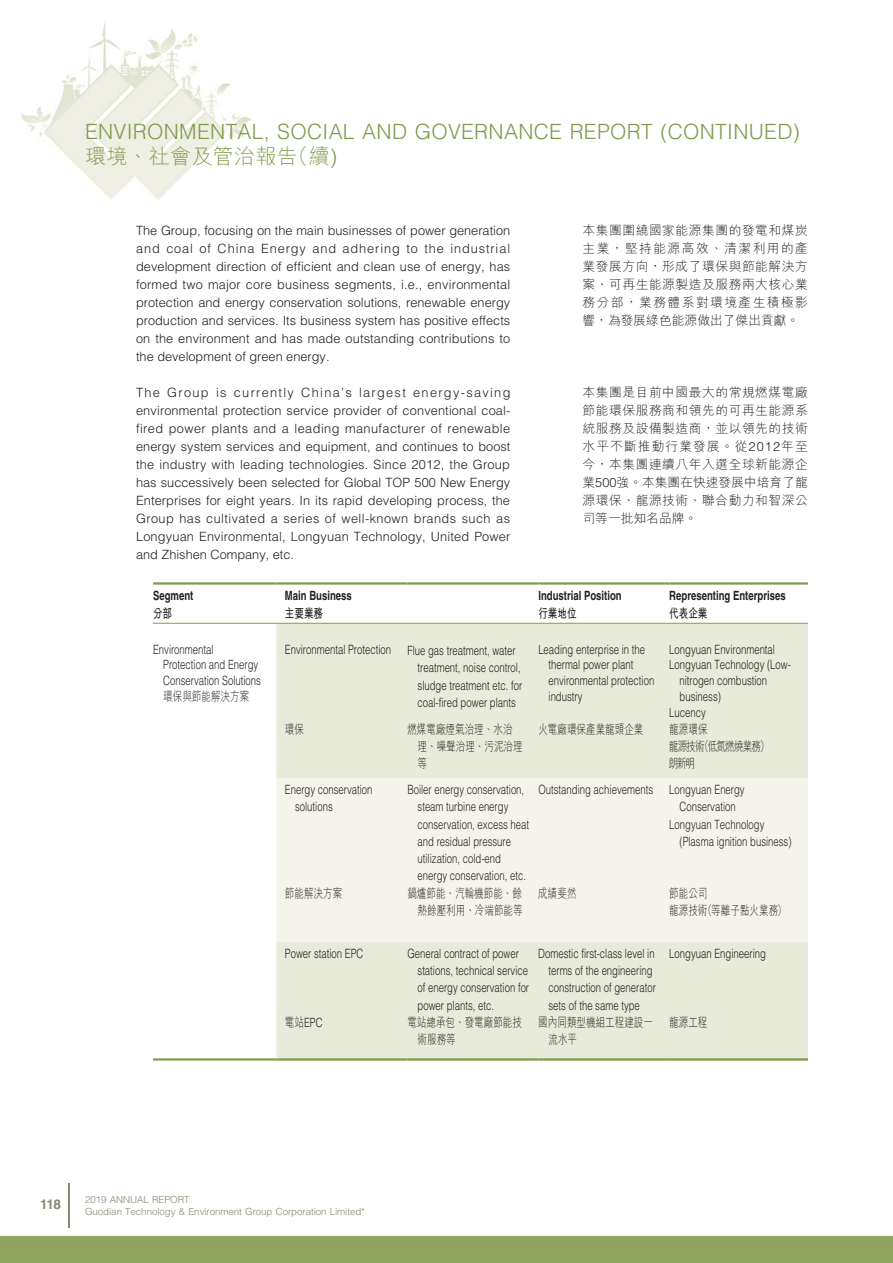
<style>
.page{position:relative;width:893px;height:1263px;background:#fff}
.page>*{position:absolute;margin:0;border:0;box-sizing:border-box;transform-origin:0 0}
.t1{font:300 21px "Helvetica LT Std";letter-spacing:.015em;color:#809b4c}
.t2{font:300 21px "M Hei HK";letter-spacing:.015em;color:#809b4c}
.t3{font:700 13.5px "Helvetica LT Std";color:#848b72}
.t4{font:300 12.75px/18px "Helvetica LT Std";color:#231f20;text-align:justify}
.t5{font:300 12.75px/17.2px "Helvetica LT Std";color:#231f20;scale:.75 1}
.t6{font:300 12.75px/18px "M Hei HK";color:#231f20;text-align:justify}
.t7{font:300 12.75px/17.2px "M Hei HK";color:#231f20;scale:.75 1}
.t8{font:700 12.75px "Helvetica LT Std";color:#231f20;scale:.75 1}
.t9{font:300 12.75px/17.2px "M Hei HK";letter-spacing:-.08em;color:#231f20;scale:.75 1}
.t10{font:700 12.75px "M Hei HK";color:#231f20;scale:.75 1}
.t11{font:300 9.75px/12px "Helvetica LT Std";letter-spacing:-.005em;color:#848b72}
.s1{font-family:"Helvetica LT Std"}
.s2{font-family:"M Hei HK"}
</style>
<div class="page">
<img style="left:0;top:21px;width:893px;height:1242px">
<hr style="left:68px;top:1183px;width:1px;height:44px;background:#848b72">
<div style="left:276px;top:624px;width:532px;height:434px;background:#e8eada"></div>
<div style="left:276px;top:778px;width:532px;height:164px;background:#f5f4ec"></div>
<hr style="left:153px;top:582px;width:123px;height:3px;background:#809b4c">
<hr style="left:276px;top:582px;width:131px;height:3px;background:#809b4c">
<hr style="left:407px;top:582px;width:131px;height:3px;background:#809b4c">
<hr style="left:538px;top:582px;width:131px;height:3px;background:#809b4c">
<hr style="left:669px;top:582px;width:139px;height:3px;background:#809b4c">
<hr style="left:153px;top:623px;width:123px;height:1px;background:#809b4c">
<hr style="left:276px;top:623px;width:131px;height:1px;background:#809b4c">
<hr style="left:407px;top:623px;width:131px;height:1px;background:#809b4c">
<hr style="left:538px;top:623px;width:131px;height:1px;background:#809b4c">
<hr style="left:669px;top:623px;width:139px;height:1px;background:#809b4c">
<hr style="left:153px;top:1058px;width:123px;height:2px;background:#809b4c">
<hr style="left:276px;top:1058px;width:131px;height:2px;background:#809b4c">
<hr style="left:407px;top:1058px;width:131px;height:2px;background:#809b4c">
<hr style="left:538px;top:1058px;width:131px;height:2px;background:#809b4c">
<hr style="left:669px;top:1058px;width:139px;height:2px;background:#809b4c">
<h1 class="t1" style="left:85px;top:118px;width:716px">ENVIRONMENTAL, SOCIAL AND GOVERNANCE REPORT (CONTINUED)</h1>
<h1 class="t2" style="left:85px;top:145px;width:254px">環境、社會及管治報告（續<span class="s1">)</span></h1>
<p class="t6" style="left:583px;top:221px;width:227px">本集團圍繞國家能源集團的發電和煤炭主業，堅持能源高效、清潔利用的產業發展方向，形成了環保與節能解決方案、可再生能源製造及服務兩大核心業務分部，業務體系對環境產生積極影響，為發展綠色能源做出了傑出貢獻。</p>
<p class="t4" style="left:136px;top:221px;width:376px">The Group, focusing on the main businesses of power generation and coal of China Energy and adhering to the industrial development direction of efficient and clean use of energy, has formed two major core business segments, i.e., environmental protection and energy conservation solutions, renewable energy production and services. Its business system has positive effects on the environment and has made outstanding contributions to the development of green energy.</p>
<p class="t4" style="left:136px;top:383px;width:376px">The Group is currently China’s largest energy-saving environmental protection service provider of conventional coal&shy;fired power plants and a leading manufacturer of renewable energy system services and equipment, and continues to boost the industry with leading technologies. Since 2012, the Group has successively been selected for Global TOP 500 New Energy Enterprises for eight years. In its rapid developing process, the Group has cultivated a series of well-known brands such as Longyuan Environmental, Longyuan Technology, United Power and Zhishen Company, etc.</p>
<p class="t8" style="left:153px;top:588px;width:55px">Segment</p>
<p class="t8" style="left:285px;top:588px;width:91px">Main Business</p>
<p class="t8" style="left:538px;top:588px;width:113px">Industrial Position</p>
<p class="t8" style="left:669px;top:588px;width:157px">Representing Enterprises</p>
<p class="t10" style="left:153px;top:603px;width:27px">分部</p>
<p class="t10" style="left:285px;top:603px;width:52px">主要業務</p>
<p class="t10" style="left:538px;top:603px;width:52px">行業地位</p>
<p class="t10" style="left:669px;top:603px;width:52px">代表企業</p>
<p class="t5" style="left:163px;top:641px;width:132px;line-height:15.8px;text-indent:-10px">Environmental<br>Protection and Energy<br>Conservation Solutions</p>
<p class="t7" style="left:163px;top:687px;width:116px">環保與節能解決方案</p>
<p class="t6" style="left:583px;top:383px;width:227px">本集團是目前中國最大的常規燃煤電廠節能環保服務商和領先的可再生能源系統服務及設備製造商，並以領先的技術水平不斷推動行業發展。從<span class="s1">2012</span>年至今，本集團連續八年入選全球新能源企業<span class="s1">500</span>強。本集團在快速發展中培育了龍源環保、龍源技術、聯合動力和智深公司等一批知名品牌。</p>
<p class="t5" style="left:285px;top:640px;width:143px">Environmental Protection</p>
<p class="t5" style="left:418px;top:642px;width:141px;text-indent:-10px">Flue gas treatment, water treatment, noise control, sludge treatment etc. for coal-fired power plants</p>
<p class="t5" style="left:548px;top:641px;width:143px;line-height:15.8px;text-indent:-10px">Leading enterprise in the thermal power plant environmental protection industry</p>
<p class="t5" style="left:669px;top:640px;width:143px">Longyuan Environmental</p>
<p class="t5" style="left:669px;top:656px;width:164px">Longyuan Technology (Low-</p>
<p class="t5" style="left:679px;top:672px;width:118px">nitrogen combustion</p>
<p class="t5" style="left:679px;top:687px;width:57px">business)</p>
<p class="t5" style="left:669px;top:703px;width:50px">Lucency</p>
<p class="t7" style="left:285px;top:720px;width:27px">環保</p>
<p class="t7" style="left:418px;top:720px;width:142px;text-indent:-10px">燃煤電廠煙氣治理、水治理、噪聲治理、污泥治理等</p>
<p class="t7" style="left:538px;top:720px;width:142px">火電廠環保產業龍頭企業</p>
<p class="t9" style="left:669px;top:720px;width:135px">龍源環保<br>龍源技術（低氮燃燒業務）朗新明</p>
<p class="t5" style="left:295px;top:781px;width:105px;text-indent:-10px">Energy conservation solutions</p>
<p class="t5" style="left:418px;top:781px;width:150px;text-indent:-10px">Boiler energy conservation, steam turbine energy conservation, excess heat and residual pressure utilization, cold-end energy conservation, etc.</p>
<p class="t5" style="left:538px;top:781px;width:155px">Outstanding achievements</p>
<p class="t5" style="left:669px;top:781px;width:102px">Longyuan Energy</p>
<p class="t5" style="left:679px;top:798px;width:77px">Conservation</p>
<p class="t5" style="left:669px;top:815px;width:128px">Longyuan Technology</p>
<p class="t5" style="left:679px;top:832px;width:151px">(Plasma ignition business)</p>
<p class="t7" style="left:285px;top:884px;width:78px">節能解決方案</p>
<p class="t7" style="left:407px;top:884px;width:155px;text-align:right">鍋爐節能、汽輪機節能、餘熱餘壓利用、冷端節能等</p>
<p class="t7" style="left:538px;top:884px;width:52px">成績斐然</p>
<p class="t7" style="left:669px;top:884px;width:158px">節能公司<br>龍源技術（等離子點火業務）</p>
<p class="t5" style="left:285px;top:944px;width:106px">Power station EPC</p>
<p class="t5" style="left:418px;top:944px;width:150px;text-indent:-10px">General contract of power stations, technical service of energy conservation for power plants, etc.</p>
<p class="t5" style="left:548px;top:944px;width:145px;text-indent:-10px">Domestic first-class level in terms of the engineering construction of generator sets of the same type</p>
<p class="t5" style="left:669px;top:944px;width:130px">Longyuan Engineering</p>
<p class="t5" style="left:285px;top:1013px;width:52px"><span class="s2">電站</span>EPC</p>
<p class="t7" style="left:418px;top:1013px;width:141px;text-indent:-10px">電站總承包、發電廠節能技術服務等</p>
<p class="t7" style="left:548px;top:1013px;width:141px;text-indent:-10px">國內同類型機組工程建設一流水平</p>
<p class="t7" style="left:669px;top:1013px;width:52px">龍源工程</p>
<p class="t3" style="left:40px;top:1196px;width:22px">118</p>
<p class="t11" style="left:85px;top:1193px;width:281px">2019 ANNUAL REPORT<br>Guodian Technology &amp; Environment Group Corporation Limited*</p>
</div>
